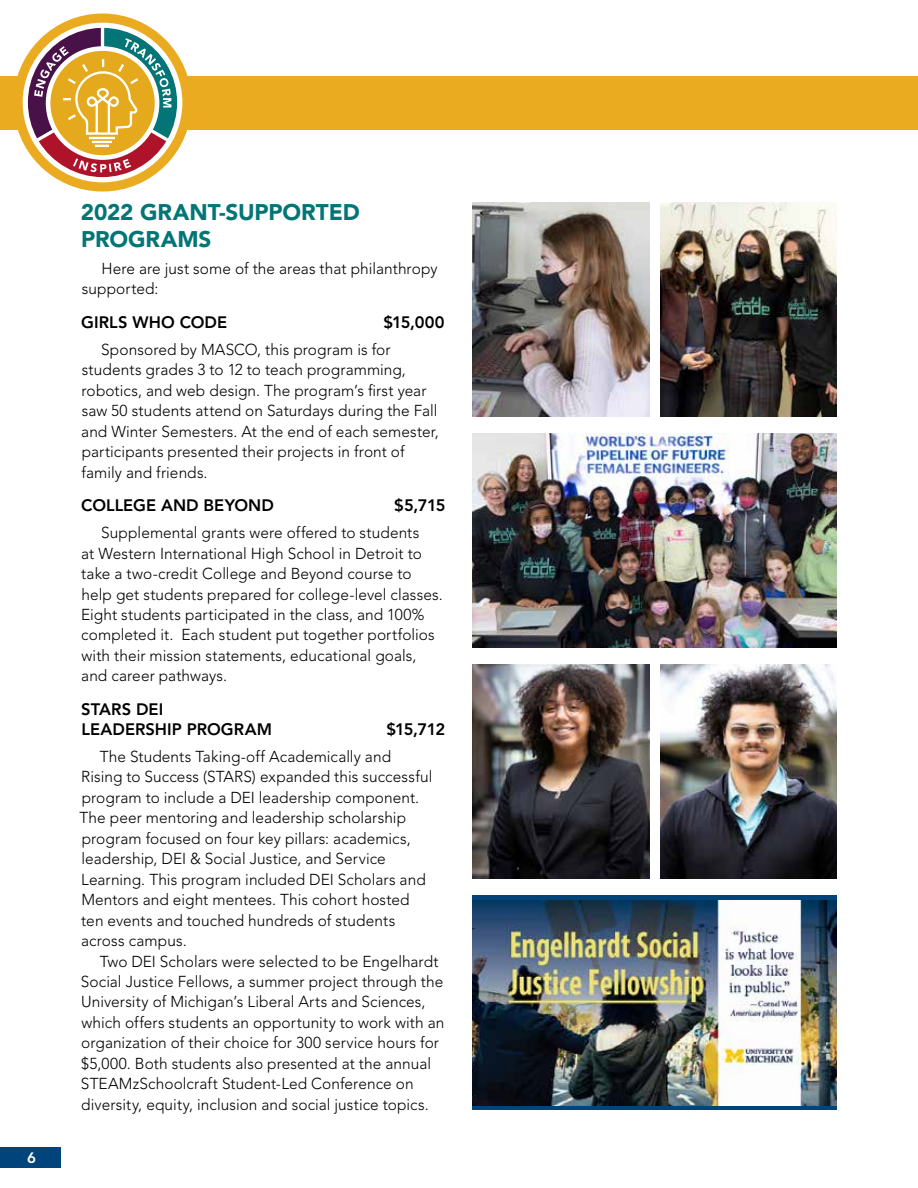
<style>
.page{position:relative;width:918px;height:1188px;background:#fff}
.page>*{position:absolute;margin:0;border:0;box-sizing:border-box;transform-origin:0 0}
.t1{font:900 22.5px/27px "Avenir LT Std";letter-spacing:-.005em;color:#047576}
.t2{font:800 16.5px/19.8px "Avenir LT Std";color:#000}
.t3{font:300 15.75px/20.5px "Avenir LT Std";letter-spacing:.005em;color:#000}
.t4{font:800 15px "Avenir LT Std";color:#fff}
</style>
<div class="page">
<img style="left:472px;top:665px;width:177px;height:214px">
<img style="left:660px;top:665px;width:177px;height:214px">
<img style="left:472px;top:202px;width:177px;height:215px">
<img style="left:660px;top:202px;width:177px;height:215px">
<div style="left:472px;top:896px;width:365px;height:214px;background:#00447c"></div>
<img style="left:472px;top:900px;width:365px;height:205px">
<img style="left:472px;top:434px;width:365px;height:214px">
<div style="left:0;top:1148px;width:61px;height:20px;background:#00447c"></div>
<div style="left:124px;top:76px;width:794px;height:54px;background:#ebab21"></div>
<div style="left:0;top:76px;width:154px;height:54px;background:#ebab21"></div>
<div style="left:14px;top:13px;width:178px;height:179px;background:#ebab21;border-radius:50%"></div>
<div style="left:23px;top:23px;width:159px;height:159px;background:#fff;border-radius:50%"></div>
<svg style="left:28px;top:28px;width:149px;height:149px"></svg>
<p class="t4" style="left:27px;top:1149px;width:10px">6</p>
<h1 class="t1" style="left:81px;top:198px;width:280px">2022 GRANT-SUPPORTED<br>PROGRAMS</h1>
<p class="t3" style="left:82px;top:258px;width:357px;text-indent:20px">Here are just some of the areas that philanthropy supported:</p>
<p class="t2" style="left:81px;top:312px;width:147px">GIRLS WHO CODE</p>
<p class="t2" style="left:383px;top:312px;width:63px">$15,000</p>
<p class="t3" style="left:81px;top:339px;width:359px;text-indent:20px">Sponsored by MASCO, this program is for students grades 3 to 12 to teach programming, robotics, and web design. The program’s first year saw 50 students attend on Saturdays during the Fall and Winter Semesters. At the end of each semester, participants presented their projects in front of family and friends.</p>
<p class="t2" style="left:81px;top:495px;width:194px">COLLEGE AND BEYOND</p>
<p class="t2" style="left:394px;top:495px;width:53px">$5,715</p>
<p class="t3" style="left:81px;top:522px;width:363px;text-indent:20px">Supplemental grants were offered to students<br>at Western International High School in Detroit to take a two-credit College and Beyond course to help get students prepared for college-level classes.<br>Eight students participated in the class, and 100% completed it. Each student put together portfolios with their mission statements, educational goals, and career pathways.</p>
<p class="t2" style="left:81px;top:699px;width:192px">STARS DEI<br>LEADERSHIP PROGRAM</p>
<p class="t2" style="left:387px;top:719px;width:60px">$15,712</p>
<p class="t3" style="left:80px;top:746px;width:354px;text-indent:20px">The Students Taking-off Academically and Rising to Success (STARS) expanded this successful program to include a DEI leadership component.<br>The peer mentoring and leadership scholarship program focused on four key pillars: academics, leadership, DEI &amp; Social Justice, and Service Learning. This program included DEI Scholars and Mentors and eight mentees. This cohort hosted ten events and touched hundreds of students across campus.</p>
<p class="t3" style="left:81px;top:951px;width:365px;text-indent:19px">Two DEI Scholars were selected to be Engelhardt Social Justice Fellows, a summer project through the University of Michigan’s Liberal Arts and Sciences, which offers students an opportunity to work with an organization of their choice for 300 service hours for $5,000. Both students also presented at the annual STEAMzSchoolcraft Student-Led Conference on diversity, equity, inclusion and social justice topics.</p>
</div>
